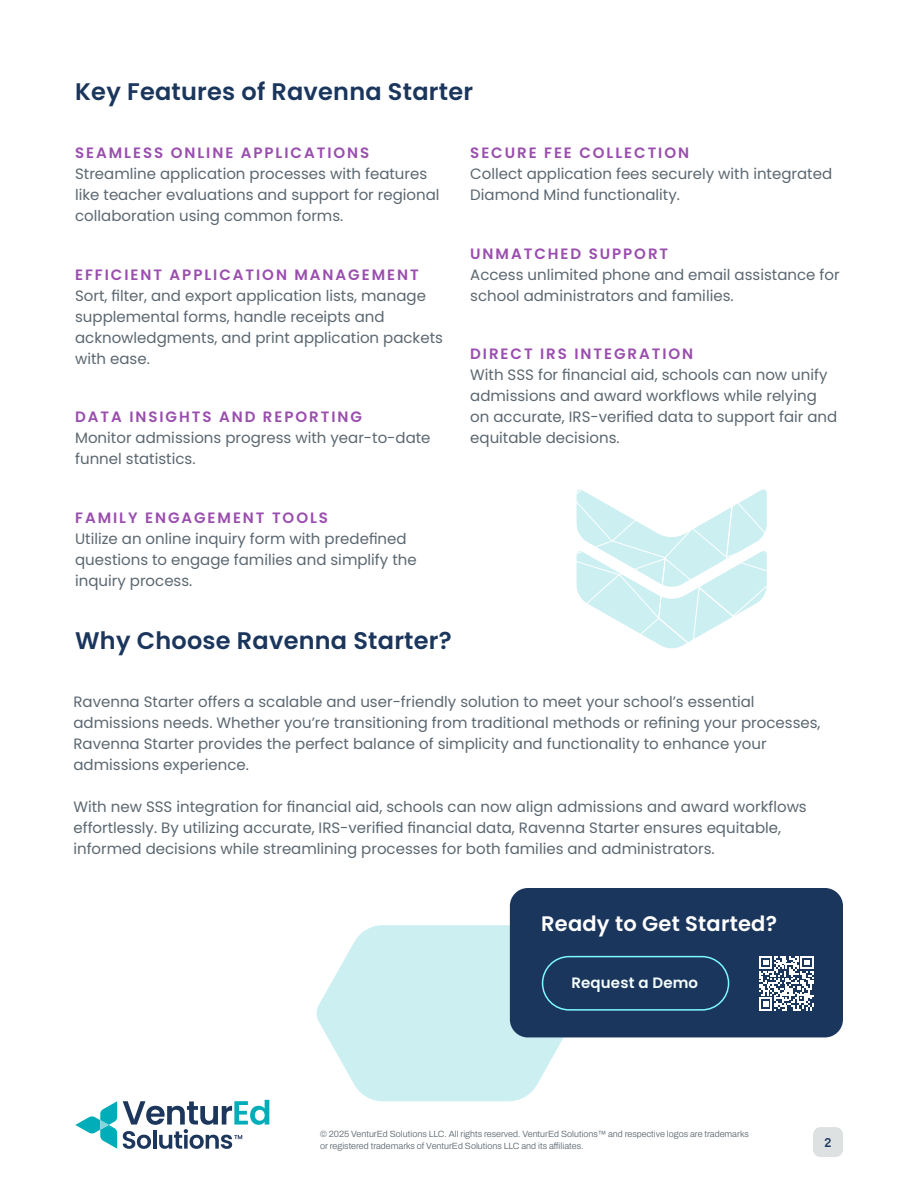
<style>
.page{position:relative;width:918px;height:1188px;background:#fff}
.page>*{position:absolute;margin:0;border:0;box-sizing:border-box;transform-origin:0 0}
.Cover_Title{font:600 24px "Poppins";letter-spacing:.01em;color:#1b365d}
.CTA_Header{font:600 21px "Poppins";letter-spacing:.01em;color:#fff}
.t1{font:15px/21px "Poppins";color:#5b6770}
.Button{font:600 15px "Poppins";letter-spacing:.01em;color:#f5fefe}
.t2{font:12px "AUTHENTIC Sans 130";color:#1b365d}
.t3{font:600 9px/12px "Archivo";color:#5b6770}
.s1{font-weight:600;color:#9a4eae}
</style>
<div class="page">
<div style="left:813px;top:1127px;width:30px;height:30px;background:#dee1e2;border-radius:8px"></div>
<svg style="left:75px;top:1101px;width:42px;height:48px"></svg>
<svg style="left:123px;top:1100px;width:146px;height:49px"></svg>
<svg style="left:576px;top:489px;width:191px;height:160px"></svg>
<svg style="left:316px;top:925px;width:259px;height:176px;fill:#cceff1"></svg>
<div style="left:510px;top:888px;width:333px;height:149px;background:#1b365d;border-radius:18px"></div>
<div style="left:542px;top:956px;width:187px;height:55px;border:2px solid #7df9ff;border-radius:27px"></div>
<svg style="left:759px;top:956px;width:55px;height:55px"></svg>
<p class="Cover_Title" style="left:75px;top:78px;width:399px">Key Features of Ravenna Starter</p>
<h5 class="t1" style="left:75px;top:143px;width:366px"><span class="s1">SEAMLESS ONLINE APPLICATIONS </span>Streamline application processes with features like teacher evaluations and support for regional collaboration using common forms.</h5>
<h5 class="t1" style="left:75px;top:264px;width:369px"><span class="s1">EFFICIENT APPLICATION MANAGEMENT </span>Sort, filter, and export application lists, manage supplemental forms, handle receipts and acknowledgments, and print application packets with ease.</h5>
<h5 class="t1" style="left:75px;top:407px;width:357px"><span class="s1">DATA INSIGHTS AND REPORTING<br></span>Monitor admissions progress with year-to-date funnel statistics.</h5>
<h5 class="t1" style="left:75px;top:507px;width:343px"><span class="s1">FAMILY ENGAGEMENT TOOLS<br></span>Utilize an online inquiry form with predefined questions to engage families and simplify the inquiry process.</h5>
<p class="Cover_Title" style="left:75px;top:627px;width:378px">Why Choose Ravenna Starter?</p>
<h5 class="t1" style="left:470px;top:143px;width:363px"><span class="s1">SECURE FEE COLLECTION<br></span>Collect application fees securely with integrated<br>Diamond Mind functionality.</h5>
<h5 class="t1" style="left:470px;top:243px;width:371px"><span class="s1">UNMATCHED SUPPORT<br></span>Access unlimited phone and email assistance for school administrators and families.</h5>
<h5 class="t1" style="left:470px;top:344px;width:369px"><span class="s1">DIRECT IRS INTEGRATION<br></span>With SSS for financial aid, schools can now unify admissions and award workflows while relying on accurate, IRS-verified data to support fair and equitable decisions.</h5>
<h5 class="t1" style="left:73px;top:692px;width:749px">Ravenna Starter offers a scalable and user-friendly solution to meet your school’s essential admissions needs. Whether you’re transitioning from traditional methods or refining your processes, Ravenna Starter provides the perfect balance of simplicity and functionality to enhance your admissions experience.</h5>
<h5 class="t1" style="left:73px;top:797px;width:735px">With new SSS integration for financial aid, schools can now align admissions and award workflows effortlessly. By utilizing accurate, IRS-verified financial data, Ravenna Starter ensures equitable, informed decisions while streamlining processes for both families and administrators.</h5>
<p class="CTA_Header" style="left:541px;top:912px;width:237px">Ready to Get Started?</p>
<p class="Button" style="left:571px;top:975px;width:128px">Request a Demo</p>
<p class="t3" style="left:320px;top:1128px;width:430px">© 2025 VenturEd Solutions LLC. All rights reserved. VenturEd Solutions™ and respective logos are trademarks or registered trademarks of VenturEd Solutions LLC and its affiliates.</p>
<p class="t2" style="left:824px;top:1135px;width:9px">2</p>
</div>
